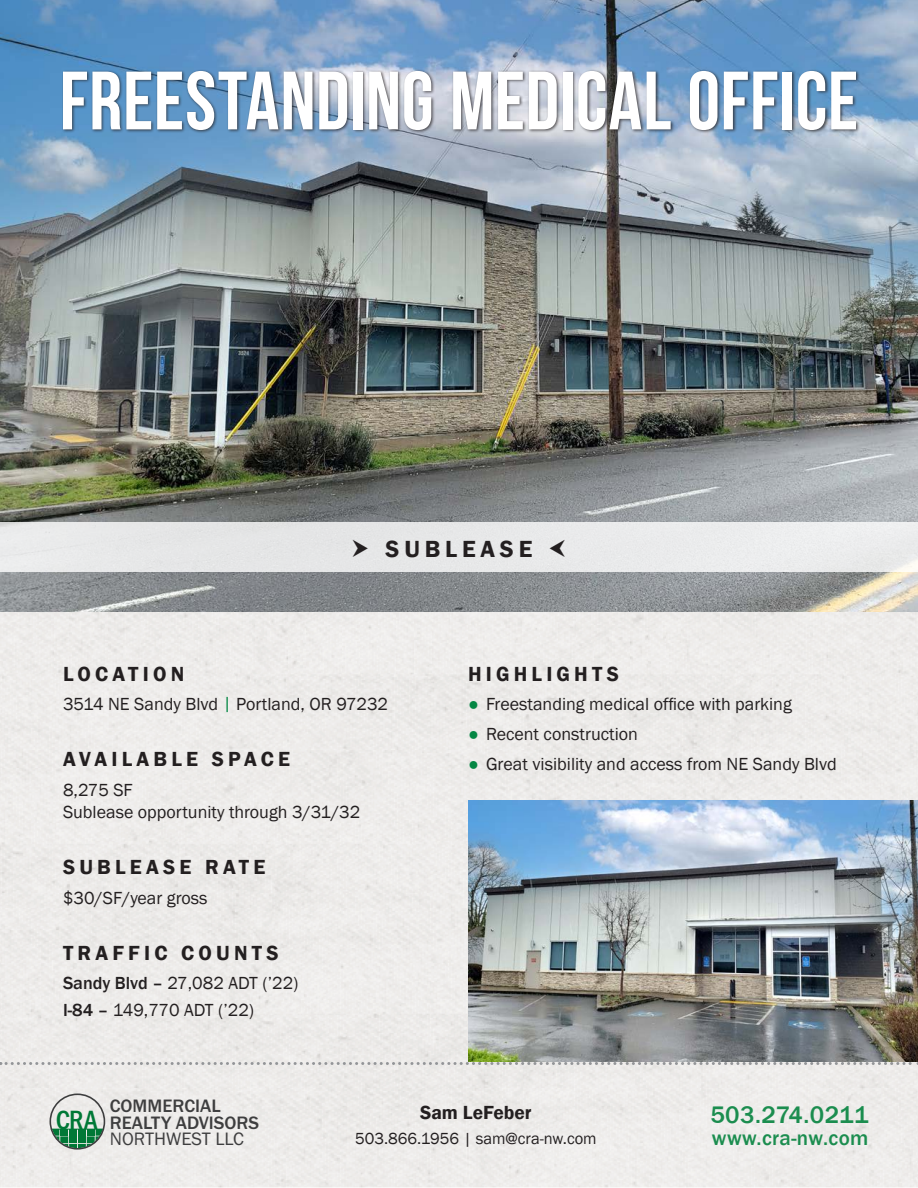
<style>
.page{position:relative;width:918px;height:1188px;background:#fff}
.page>*{position:absolute;margin:0;border:0;box-sizing:border-box;transform-origin:0 0}
.t1{font:82.5px "Bebas Neue";letter-spacing:.005em;color:#fff}
.t2{font:500 condensed 27.45px "Franklin Gothic";color:#007836}
.t3{font:500 24.6px "Franklin Gothic";letter-spacing:.02em;color:#1b8d4f}
.t4{font:600 24px "Franklin Gothic";letter-spacing:.2em;color:#231f20}
.t5{font:600 21px "Franklin Gothic";letter-spacing:.2em;color:#231f20}
.t6{font:500 21px "Franklin Gothic";letter-spacing:.02em;color:#1b8d4f}
.t7{font:600 19.5px "Franklin Gothic";color:#231f20}
.t8{font:500 18.6px/16.5px "Franklin Gothic";color:#3e3e3f}
.t9{font:18.6px "Franklin Gothic";color:#3e3e3f}
.t10{font:18px/27px "Franklin Gothic";color:#231f20}
.t11{font:16.5px "Franklin Gothic";color:#231f20}
.s1{color:#058744}
.s2{font-weight:500}
.s3{font-size:27.15px}
</style>
<div class="page">
<div style="left:0;top:612px;width:918px;height:576px;background:#eeecea"></div>
<svg style="left:0;top:1062px;width:918px;height:3px;background:#cbcbcb"></svg>
<img style="left:0;top:0;width:918px;height:612px">
<svg style="left:50px;top:1094px;width:55px;height:56px;background:#aec4b6"></svg>
<div style="left:0;top:522px;width:918px;height:50px;background:#e8e9e9"></div>
<div style="left:62px;top:70px;width:799px;height:64px;background:#231f20;opacity:.75"></div>
<img style="left:468px;top:801px;width:450px;height:261px">
<h1 class="t1" style="left:60px;top:56px;width:800px">FREESTANDING MEDICAL OFFICE</h1>
<h3 class="t4" style="left:386px;top:534px;width:148px">SUBLEASE</h3>
<p class="t5" style="left:63px;top:661px;width:123px">LOCATION</p>
<p class="t10" style="left:63px;top:691px;width:327px">3514 NE Sandy Blvd <span class="s1">|</span> Portland, OR 97232</p>
<p class="t5" style="left:63px;top:746px;width:229px">AVAILABLE SPACE</p>
<p class="t10" style="left:63px;top:779px;width:299px;line-height:22.5px">8,275 SF<br>Sublease opportunity through 3/31/32</p>
<p class="t5" style="left:63px;top:854px;width:204px">SUBLEASE RATE</p>
<p class="t10" style="left:63px;top:884px;width:146px">$30/SF/year gross</p>
<p class="t5" style="left:63px;top:940px;width:217px">TRAFFIC COUNTS</p>
<p class="t10" style="left:63px;top:970px;width:237px"><span class="s2">Sandy Blvd –</span> 27,082 ADT (’22)<br><span class="s2">I-84 –</span> 149,770 ADT (’22)</p>
<p class="t5" style="left:468px;top:661px;width:153px">HIGHLIGHTS</p>
<p class="t10" style="left:468px;top:691px;width:325px"><span class="s1">●</span> Freestanding medical office with parking</p>
<p class="t10" style="left:468px;top:721px;width:171px"><span class="s1">●</span> Recent construction</p>
<p class="t10" style="left:468px;top:751px;width:370px"><span class="s1">●</span> Great visibility and access from NE Sandy Blvd</p>
<p class="t8" style="left:108px;top:1098px;width:151px">COMMERCIAL<br>REALTY ADVISORS</p>
<p class="t9" style="left:108px;top:1128px;width:136px">NORTHWEST LLC</p>
<p class="t7" style="left:420px;top:1100px;width:113px">Sam LeFeber</p>
<p class="t11" style="left:355px;top:1128px;width:243px">503.866.1956 | sam@cra-nw.com</p>
<h2 class="t2" style="left:56px;top:1102px;width:44px"><span class="s3">C</span>RA</h2>
<h3 class="t3" style="left:710px;top:1099px;width:160px">503.274.0211</h3>
<p class="t6" style="left:712px;top:1125px;width:158px">www.cra-nw.com</p>
</div>
